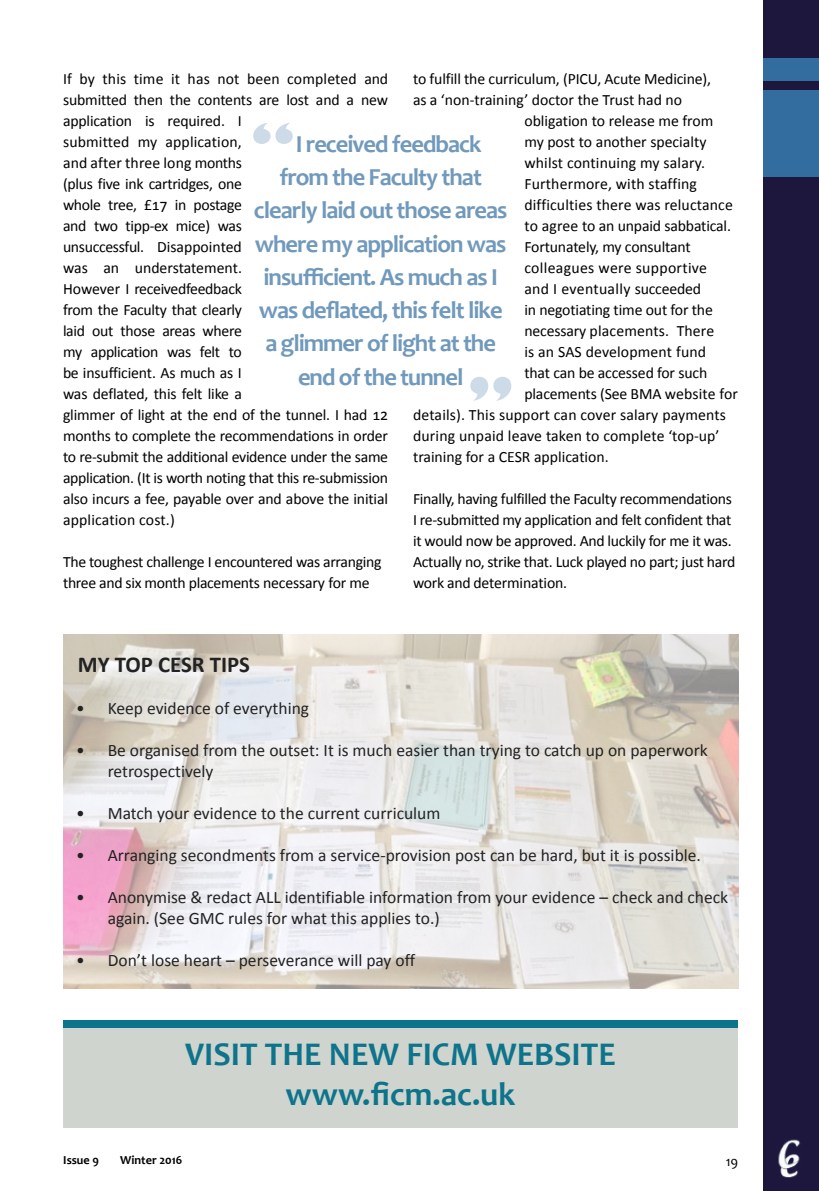
<style>
.page{position:relative;width:819px;height:1191px;background:#fff}
.page>*{position:absolute;margin:0;border:0;box-sizing:border-box;transform-origin:0 0}
.t1{font:700 33.25px/39.9px "Candara";color:#0d748b;text-align:center}
.t2{font:700 24.5px "Candara";letter-spacing:-.04em;color:#7099bc}
.t3{font:700 22.75px "Calibri";color:#222223}
.t4{font:17.5px/21px "Calibri";color:#222223}
.t5{font:15.75px/21px "Calibri";letter-spacing:-.01em;color:#000}
.t6{font:15.75px "Calibri";letter-spacing:.01em;color:#000}
.t7{font:15.75px "Calibri";letter-spacing:.02em;color:#000}
.t8{font:14px "Candara";color:#000}
.t9{font:700 12.25px "Candara";color:#000}
</style>
<div class="page">
<div style="left:763px;top:0;width:56px;height:1191px;background:#1d173d"></div>
<div style="left:763px;top:90px;width:56px;height:86px;background:#336d9f"></div>
<div style="left:763px;top:58px;width:56px;height:22px;background:#336d9f"></div>
<img style="left:778px;top:1139px;width:22px;height:39px">
<img style="left:63px;top:634px;width:675px;height:354px">
<svg style="left:253px;top:123px;width:40px;height:21px"></svg>
<svg style="left:470px;top:377px;width:41px;height:24px"></svg>
<div style="left:63px;top:1027px;width:675px;height:101px;background:#cfd4ce"></div>
<div style="left:63px;top:1020px;width:675px;height:7px;background:#0d748b"></div>
<p class="t5" style="left:413px;top:68px;width:299px">to fulfill the curriculum, (PICU, Acute Medicine),</p>
<p class="t5" style="left:413px;top:89px;width:270px">as a ‘non-training’ doctor the Trust had no</p>
<p class="t5" style="left:524px;top:110px;width:190px">obligation to release me from</p>
<p class="t5" style="left:524px;top:131px;width:184px">my post to another specialty</p>
<p class="t6" style="left:524px;top:153px;width:182px">whilst continuing my salary.</p>
<p class="t6" style="left:524px;top:174px;width:174px">Furthermore, with staffing</p>
<p class="t6" style="left:524px;top:195px;width:210px">difficulties there was reluctance</p>
<p class="t5" style="left:524px;top:215px;width:208px">to agree to an unpaid sabbatical.</p>
<p class="t5" style="left:524px;top:236px;width:168px">Fortunately, my consultant</p>
<p class="t7" style="left:524px;top:258px;width:184px">colleagues were supportive</p>
<p class="t6" style="left:524px;top:279px;width:178px">and I eventually succeeded</p>
<p class="t5" style="left:524px;top:299px;width:190px">in negotiating time out for the</p>
<p class="t6" style="left:524px;top:321px;width:191px">necessary placements. There</p>
<p class="t6" style="left:524px;top:342px;width:183px">is an SAS development fund</p>
<p class="t5" style="left:524px;top:362px;width:184px">that can be accessed for such</p>
<p class="t5" style="left:524px;top:383px;width:215px">placements (See BMA website for</p>
<p class="t6" style="left:413px;top:405px;width:314px">details). This support can cover salary payments</p>
<p class="t6" style="left:413px;top:426px;width:308px">during unpaid leave taken to complete ‘top-up’</p>
<p class="t5" style="left:413px;top:446px;width:197px">training for a CESR application.</p>
<p class="t5" style="left:413px;top:488px;width:324px">Finally, having fulfilled the Faculty recommendations I re-submitted my application and felt confident that it would now be approved. And luckily for me it was.<br>Actually no, strike that. Luck played no part; just hard work and determination.</p>
<p class="t5" style="left:63px;top:68px;width:326px">If by this time it has not been completed and submitted then the contents are lost and a new application is required. I<br>submitted my application,<br>and after three long months<br>(plus five ink cartridges, one<br>whole tree, £17 in postage<br>and two tipp-ex mice) was<br>unsuccessful. Disappointed<br>was an understatement.<br>However I receivedfeedback<br>from the Faculty that clearly<br>laid out those areas where<br>my application was felt to<br>be insufficient. As much as I<br>was deflated, this felt like a<br>glimmer of light at the end of the tunnel. I had 12 months to complete the recommendations in order to re-submit the additional evidence under the same application. (It is worth noting that this re-submission also incurs a fee, payable over and above the initial application cost.)</p>
<p class="t5" style="left:63px;top:551px;width:320px">The toughest challenge I encountered was arranging three and six month placements necessary for me</p>
<h2 class="t2" style="left:296px;top:128px;width:187px">I received feedback</h2>
<h2 class="t2" style="left:279px;top:162px;width:204px">from the Faculty that</h2>
<h2 class="t2" style="left:254px;top:195px;width:255px">clearly laid out those areas</h2>
<h2 class="t2" style="left:255px;top:228px;width:253px">where my application was</h2>
<h2 class="t2" style="left:263px;top:261px;width:236px">insufficient. As much as I</h2>
<h2 class="t2" style="left:259px;top:295px;width:245px">was deflated, this felt like</h2>
<h2 class="t2" style="left:265px;top:328px;width:232px">a glimmer of light at the</h2>
<h2 class="t2" style="left:298px;top:361px;width:167px">end of the tunnel</h2>
<h3 class="t3" style="left:78px;top:650px;width:173px">MY TOP CESR TIPS</h3>
<p class="t4" style="left:76px;top:698px;width:234px">• Keep evidence of everything</p>
<p class="t4" style="left:108px;top:740px;width:601px;text-indent:-32px">• Be organised from the outset: It is much easier than trying to catch up on paperwork retrospectively</p>
<p class="t4" style="left:76px;top:803px;width:366px">• Match your evidence to the current curriculum</p>
<p class="t4" style="left:76px;top:845px;width:626px">• Arranging secondments from a service-provision post can be hard, but it is possible.</p>
<p class="t4" style="left:108px;top:887px;width:622px;text-indent:-32px">• Anonymise &amp; redact ALL identifiable information from your evidence – check and check again. (See GMC rules for what this applies to.)</p>
<p class="t4" style="left:76px;top:950px;width:340px">• Don’t lose heart – perseverance will pay off</p>
<h1 class="t1" style="left:185px;top:1034px;width:432px">VISIT THE NEW FICM WEBSITE www.ficm.ac.uk</h1>
<p class="t9" style="left:63px;top:1152px;width:37px">Issue 9</p>
<p class="t9" style="left:120px;top:1152px;width:64px">Winter 2016</p>
<p class="t8" style="left:725px;top:1152px;width:14px">19</p>
</div>
